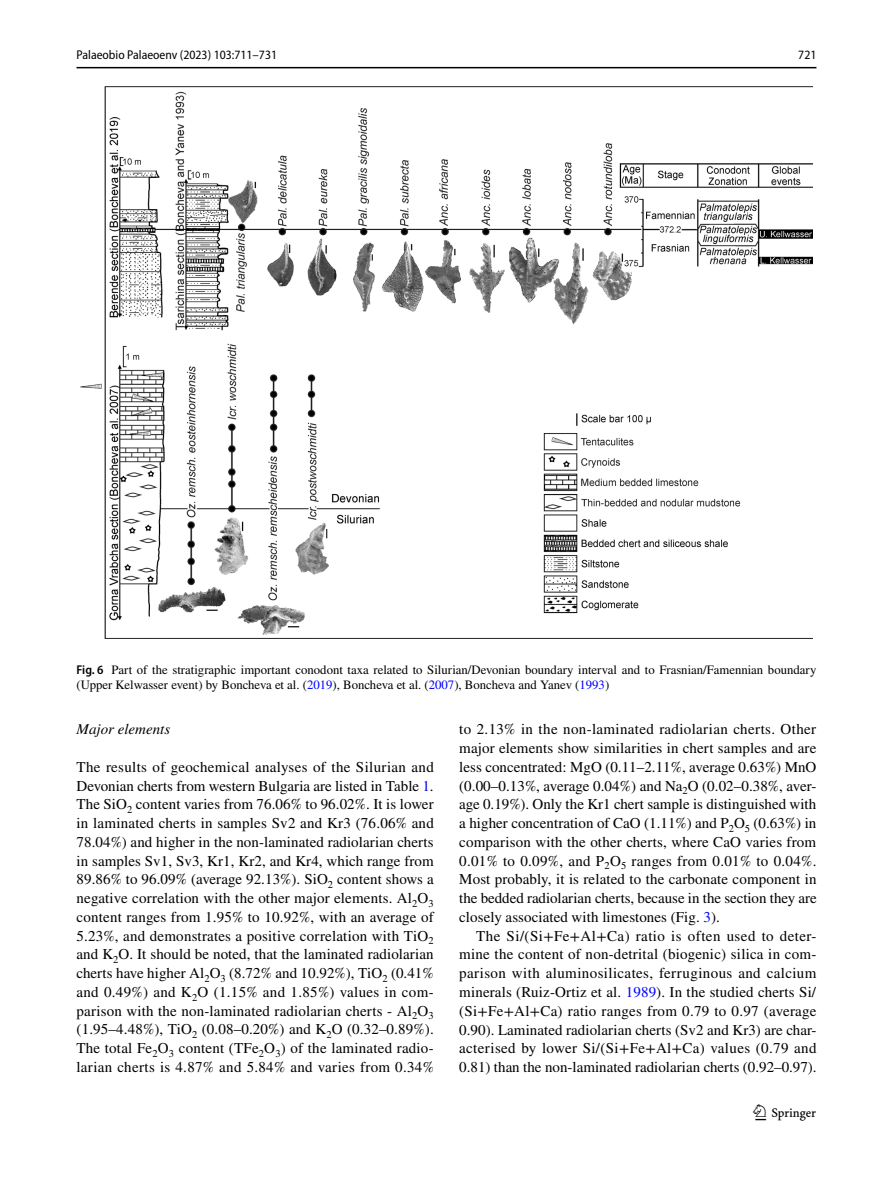
<style>
.page{position:relative;width:893px;height:1187px;background:#fff}
.page>*{position:absolute;margin:0;border:0;box-sizing:border-box;transform-origin:0 0}
.t1{font:22.5px "Springnew Regular 3";color:#000}
.t2{font:15px/18.8px "STIX";letter-spacing:.005em;color:#000;text-align:justify}
.t3{font:italic 15px "STIX";color:#000}
.t4{font:12.75px/15px "STIX";color:#000}
.t5{font:semi-condensed 12.75px "Myriad Pro";color:#000}
.s1{font-family:"Myriad Pro";font-weight:600;font-stretch:semi-condensed}
.s2{color:#00f}
</style>
<div class="page">
<hr style="left:77px;top:67px;width:739px;height:1px;background:#000">
<img style="left:81px;top:87px;width:731px;height:551px">
<p class="t5" style="left:77px;top:48px;width:202px">Palaeobio Palaeoenv (2023) 103:711–731</p>
<p class="t5" style="left:798px;top:48px;width:20px">721</p>
<p class="t4" style="left:77px;top:662px;width:741px"><span class="s1">Fig. 6</span> Part of the stratigraphic important conodont taxa related to Silurian/Devonian boundary interval and to Frasnian/Famennian boundary (Upper Kelwasser event) by Boncheva et al. (<span class="s2">2019</span>), Boncheva et al. (<span class="s2">2007</span>), Boncheva and Yanev (<span class="s2">1993</span>)</p>
<p class="t3" style="left:77px;top:718px;width:95px">Major elements</p>
<p class="t2" style="left:77px;top:758px;width:359px">The results of geochemical analyses of the Silurian and Devonian cherts from western Bulgaria are listed in Table <span class="s2">1</span>.<br>The SiO<sub>2</sub> content varies from 76.06% to 96.02%. It is lower in laminated cherts in samples Sv2 and Kr3 (76.06% and 78.04%) and higher in the non-laminated radiolarian cherts in samples Sv1, Sv3, Kr1, Kr2, and Kr4, which range from 89.86% to 96.09% (average 92.13%). SiO<sub>2</sub> content shows a negative correlation with the other major elements. Al<sub>2</sub>O<sub>3 </sub>content ranges from 1.95% to 10.92%, with an average of 5.23%, and demonstrates a positive correlation with TiO<sub>2 </sub>and K<sub>2</sub>O. It should be noted, that the laminated radiolarian cherts have higher Al<sub>2</sub>O<sub>3</sub> (8.72% and 10.92%), TiO<sub>2</sub> (0.41% and 0.49%) and K<sub>2</sub>O (1.15% and 1.85%) values in com&shy;parison with the non-laminated radiolarian cherts - Al<sub>2</sub>O<sub>3 </sub>(1.95–4.48%), TiO<sub>2</sub> (0.08–0.20%) and K<sub>2</sub>O (0.32–0.89%).<br>The total Fe<sub>2</sub>O<sub>3</sub> content (TFe<sub>2</sub>O<sub>3</sub>) of the laminated radio&shy;larian cherts is 4.87% and 5.84% and varies from 0.34%</p>
<p class="t2" style="left:459px;top:721px;width:359px">to 2.13% in the non-laminated radiolarian cherts. Other major elements show similarities in chert samples and are less concentrated: MgO (0.11–2.11%, average 0.63%) MnO (0.00–0.13%, average 0.04%) and Na<sub>2</sub>O (0.02–0.38%, aver&shy;age 0.19%). Only the Kr1 chert sample is distinguished with a higher concentration of CaO (1.11%) and P<sub>2</sub>O<sub>5</sub> (0.63%) in comparison with the other cherts, where CaO varies from 0.01% to 0.09%, and P<sub>2</sub>O<sub>5</sub> ranges from 0.01% to 0.04%.<br>Most probably, it is related to the carbonate component in the bedded radiolarian cherts, because in the section they are closely associated with limestones (Fig. <span class="s2">3</span>).</p>
<p class="t2" style="left:459px;top:927px;width:359px;text-indent:17px">The Si/(Si+Fe+Al+Ca) ratio is often used to deter&shy;mine the content of non-detrital (biogenic) silica in com&shy;parison with aluminosilicates, ferruginous and calcium minerals (Ruiz-Ortiz et al. <span class="s2">1989</span>). In the studied cherts Si/ (Si+Fe+Al+Ca) ratio ranges from 0.79 to 0.97 (average 0.90). Laminated radiolarian cherts (Sv2 and Kr3) are char&shy;acterised by lower Si/(Si+Fe+Al+Ca) values (0.79 and 0.81) than the non-laminated radiolarian cherts (0.92–0.97).</p>
<h1 class="t1" style="left:755px;top:1104px;width:62px">1 3</h1>
</div>
